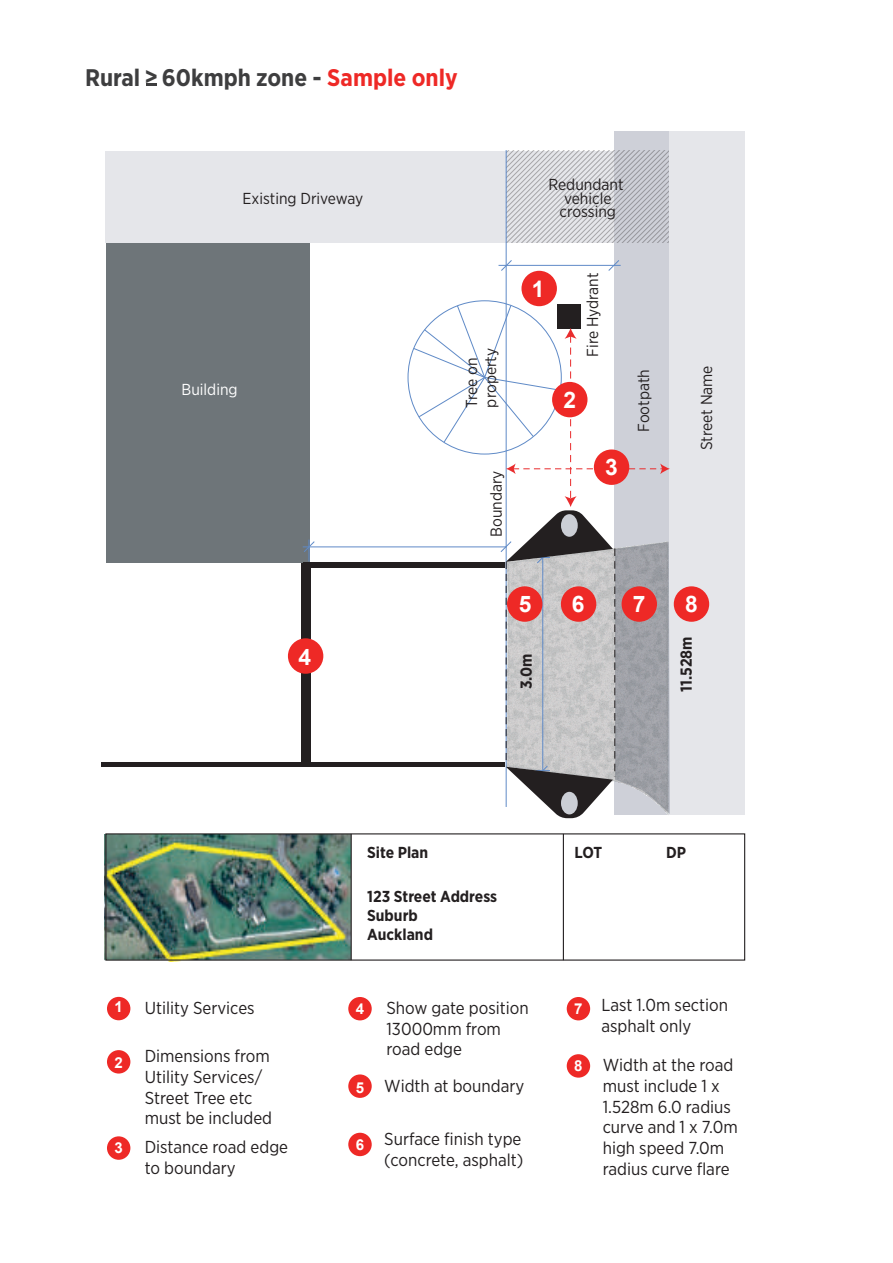
<style>
.page{position:relative;width:893px;height:1263px;background:#fff}
.page>*{position:absolute;margin:0;border:0;box-sizing:border-box;transform-origin:0 0}
.t1{font:700 24px "Gotham Narrow";color:#3e3e3f}
.t2{font:700 22.8px "Arial";color:#fff}
.t3{font:17.25px/20.9px "Gotham Narrow";color:#231f20}
.t4{font:15.9px/14px "Gotham Narrow";color:#231f20;text-align:center}
.t5{font:700 15.9px/19px "Gotham Narrow";color:#231f20}
.t6{font:15.9px "Gotham Narrow";color:#fff}
.t7{font:700 15px "Arial";color:#fff}
.s1{color:#ee2926}
.s2{font-family:"Arial";font-weight:700;font-size:15px;color:#fff}
</style>
<div class="page">
<div style="left:106px;top:242px;width:203px;height:321px;background:#6e7579"></div>
<img style="left:107px;top:835px;width:243px;height:124px">
<div style="left:105px;top:151px;width:564px;height:91px;background:#e5e6ea"></div>
<div style="left:614px;top:131px;width:56px;height:683px;background:#ced0d8"></div>
<div style="left:669px;top:131px;width:76px;height:683px;background:#e5e6ea"></div>
<svg style="left:507px;top:151px;width:162px;height:91px"></svg>
<hr style="left:506px;top:150px;width:1px;height:657px;background:#5f8ac7">
<hr style="left:498px;top:265px;width:123px;height:1px;background:#5f8ac7">
<hr style="left:303px;top:547px;width:204px;height:1px;background:#5f8ac7">
<svg style="left:303px;top:540px;width:12px;height:21px"></svg>
<svg style="left:500px;top:259px;width:12px;height:12px"></svg>
<svg style="left:608px;top:260px;width:12px;height:11px"></svg>
<div style="left:521px;top:271px;width:36px;height:35px;background:#ee2926;border-radius:50%"></div>
<div style="left:107px;top:997px;width:23px;height:23px;background:#ee2926;border-radius:50%"></div>
<div style="left:105px;top:833px;width:640px;height:128px;border:1px solid #231f20"></div>
<div style="left:107px;top:1136px;width:23px;height:24px;background:#ee2926;border-radius:50%"></div>
<div style="left:348px;top:1074px;width:24px;height:24px;background:#ee2926;border-radius:50%"></div>
<div style="left:348px;top:997px;width:24px;height:23px;background:#ee2926;border-radius:50%"></div>
<div style="left:567px;top:997px;width:23px;height:23px;background:#ee2926;border-radius:50%"></div>
<div style="left:567px;top:1054px;width:23px;height:24px;background:#ee2926;border-radius:50%"></div>
<div style="left:348px;top:1133px;width:24px;height:23px;background:#ee2926;border-radius:50%"></div>
<div style="left:107px;top:1050px;width:23px;height:23px;background:#ee2926;border-radius:50%"></div>
<hr style="left:563px;top:834px;width:1px;height:126px;background:#231f20">
<hr style="left:351px;top:834px;width:1px;height:126px;background:#231f20">
<div style="left:303px;top:562px;width:202px;height:6px;background:#231f20"></div>
<div style="left:101px;top:762px;width:404px;height:5px;background:#231f20"></div>
<div style="left:302px;top:564px;width:9px;height:200px;background:#231f20"></div>
<div style="left:674px;top:586px;width:35px;height:36px;background:#ee2926;border-radius:50%"></div>
<div style="left:288px;top:638px;width:35px;height:36px;background:#ee2926;border-radius:50%"></div>
<svg style="left:407px;top:300px;width:263px;height:518px"></svg>
<div style="left:561px;top:792px;width:17px;height:22px;background:#cbced5;border-radius:50%"></div>
<svg style="left:146px;top:84px;width:11px;height:2px"></svg>
<h1 class="t1" style="left:85px;top:62px;width:374px">Rural 60kmph zone - <span class="s1">Sample only</span></h1>
<h1 class="t1" style="left:145px;top:61px;width:15px">&gt;</h1>
<p class="t4" style="left:243px;top:191px;width:122px">Existing Driveway</p>
<p class="t6" style="left:182px;top:380px;width:58px">Building</p>
<h2 class="t2" style="left:299px;top:642px;width:14px">4</h2>
<p class="t4" style="left:462px;top:407px;width:61px;line-height:19px;text-align:left;rotate:-90deg">Tree on property</p>
<p class="t4" style="left:489px;top:537px;width:68px;rotate:-90deg">Boundary</p>
<p class="t4" style="left:548px;top:177px;width:77px">Redundant vehicle crossing</p>
<h2 class="t2" style="left:532px;top:274px;width:14px">1</h2>
<p class="t4" style="left:585px;top:357px;width:86px;rotate:-90deg">Fire Hydrant</p>
<h2 class="t2" style="left:563px;top:385px;width:14px">2</h2>
<h2 class="t2" style="left:605px;top:452px;width:14px">3</h2>
<p class="t4" style="left:636px;top:432px;width:64px;rotate:-90deg">Footpath</p>
<p class="t4" style="left:699px;top:450px;width:87px;rotate:-90deg">Street Name</p>
<h2 class="t2" style="left:519px;top:589px;width:14px">5</h2>
<h2 class="t2" style="left:572px;top:589px;width:14px">6</h2>
<h2 class="t2" style="left:633px;top:589px;width:14px">7</h2>
<h2 class="t2" style="left:685px;top:589px;width:14px">8</h2>
<p class="t5" style="left:517px;top:689px;width:37px;rotate:-90deg">3.0m</p>
<p class="t5" style="left:677px;top:692px;width:57px;rotate:-90deg">11.528m</p>
<p class="t5" style="left:367px;top:842px;width:63px">Site Plan</p>
<p class="t5" style="left:367px;top:886px;width:131px">123 Street Address<br>Suburb<br>Auckland</p>
<p class="t5" style="left:575px;top:842px;width:29px">LOT</p>
<p class="t5" style="left:666px;top:842px;width:21px">DP</p>
<p class="t7" style="left:114px;top:997px;width:10px">1</p>
<p class="t3" style="left:145px;top:997px;width:111px">Utility Services</p>
<p class="t7" style="left:114px;top:1053px;width:10px">2</p>
<p class="t3" style="left:145px;top:1045px;width:129px">Dimensions from<br>Utility Services/<br>Street Tree etc must be included</p>
<p class="t7" style="left:114px;top:1138px;width:10px">3</p>
<p class="t3" style="left:145px;top:1136px;width:145px">Distance road edge to boundary</p>
<p class="t7" style="left:356px;top:999px;width:10px">4</p>
<p class="t7" style="left:356px;top:1077px;width:10px">5</p>
<p class="t7" style="left:356px;top:1134px;width:10px">6</p>
<p class="t3" style="left:386px;top:997px;width:144px">Show gate position<br>13000mm from road edge</p>
<p class="t3" style="left:384px;top:1075px;width:142px">Width at boundary</p>
<p class="t3" style="left:384px;top:1128px;width:141px">Surface finish type (concrete, asphalt)</p>
<p class="t7" style="left:574px;top:999px;width:10px">7</p>
<p class="t3" style="left:601px;top:994px;width:128px">Last 1.0m section asphalt only</p>
<p class="t3" style="left:603px;top:1054px;width:137px;text-indent:-29px"><span class="s2">8</span> Width at the road must include 1 x<br>1.528m 6.0 radius curve and 1 x 7.0m high speed 7.0m radius curve flare</p>
</div>
